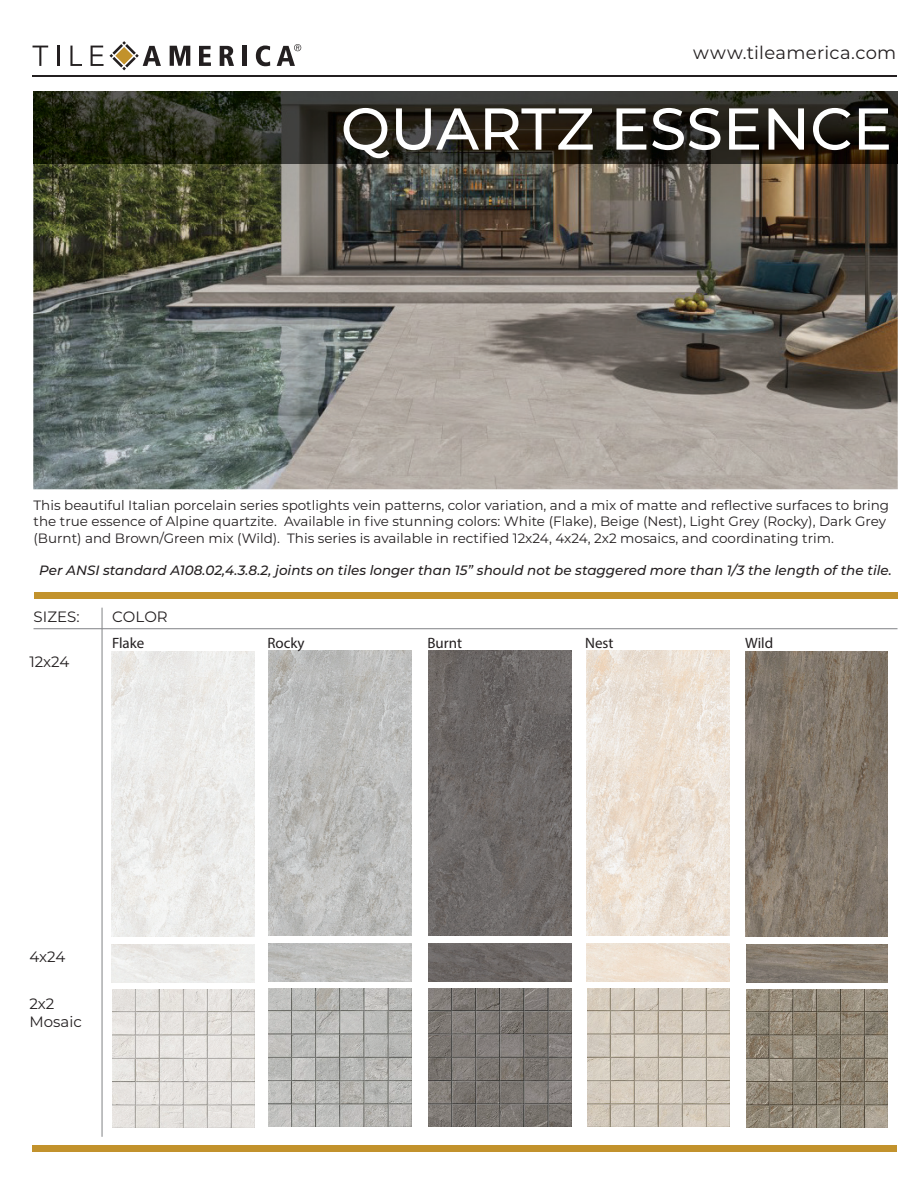
<style>
.page{position:relative;width:918px;height:1188px;background:#fff}
.page>*{position:absolute;margin:0;border:0;box-sizing:border-box;transform-origin:0 0}
.t1{font:500 58.95px "Montserrat";color:#fff}
.t2{font:18px "Montserrat";letter-spacing:.015em;color:#231f20}
.t3{font:15px/18px "Montserrat";color:#231f20}
.t4{font:15px "Myriad Pro";color:#231f20}
.t5{font:13.5px/16.2px "Montserrat";color:#231f20}
.t6{font:italic 500 13.5px "Montserrat";color:#231f20}
</style>
<div class="page">
<img style="left:33px;top:92px;width:865px;height:397px">
<hr style="left:33px;top:76px;width:864px;height:1px;background:#231f20">
<div style="left:34px;top:592px;width:864px;height:7px;background:#c2922c"></div>
<div style="left:33px;top:1146px;width:864px;height:6px;background:#c2922c"></div>
<hr style="left:34px;top:628px;width:864px;height:1px;background:#808285">
<hr style="left:102px;top:608px;width:1px;height:529px;background:#808285">
<hr style="left:898px;top:92px;width:1px;height:72px;background:#636366">
<img style="left:34px;top:92px;width:864px;height:72px">
<svg style="left:33px;top:46px;width:15px;height:20px"></svg>
<hr style="left:57px;top:46px;width:2px;height:20px;background:#231f20">
<svg style="left:70px;top:46px;width:12px;height:20px"></svg>
<svg style="left:199px;top:46px;width:12px;height:20px"></svg>
<svg style="left:220px;top:46px;width:14px;height:20px"></svg>
<div style="left:242px;top:46px;width:5px;height:20px;background:#231f20"></div>
<svg style="left:256px;top:46px;width:14px;height:20px"></svg>
<svg style="left:277px;top:44px;width:24px;height:22px"></svg>
<svg style="left:91px;top:41px;width:70px;height:29px"></svg>
<svg style="left:170px;top:46px;width:20px;height:20px"></svg>
<img style="left:587px;top:651px;width:142px;height:285px">
<img style="left:112px;top:652px;width:142px;height:285px">
<img style="left:269px;top:651px;width:142px;height:285px">
<img style="left:429px;top:651px;width:142px;height:285px">
<img style="left:745px;top:652px;width:143px;height:285px">
<img style="left:587px;top:944px;width:142px;height:37px">
<img style="left:112px;top:945px;width:142px;height:37px">
<img style="left:269px;top:944px;width:142px;height:37px">
<img style="left:429px;top:944px;width:142px;height:37px">
<img style="left:746px;top:945px;width:142px;height:37px">
<img style="left:587px;top:989px;width:143px;height:137px">
<img style="left:112px;top:990px;width:143px;height:137px">
<img style="left:269px;top:989px;width:142px;height:137px">
<img style="left:429px;top:989px;width:142px;height:137px">
<img style="left:746px;top:990px;width:142px;height:137px">
<h2 class="t2" style="left:693px;top:40px;width:205px">www.tileamerica.com</h2>
<h1 class="t1" style="left:341px;top:88px;width:553px">QUARTZ ESSENCE</h1>
<p class="t5" style="left:34px;top:497px;width:857px">This beautiful Italian porcelain series spotlights vein patterns, color variation, and a mix of matte and reflective surfaces to bring the true essence of Alpine quartzite. Available in five stunning colors: White (Flake), Beige (Nest), Light Grey (Rocky), Dark Grey (Burnt) and Brown/Green mix (Wild). This series is available in rectified 12x24, 4x24, 2x2 mosaics, and coordinating trim.</p>
<p class="t6" style="left:39px;top:561px;width:854px">Per ANSI standard A108.02,4.3.8.2, joints on tiles longer than 15” should not be staggered more than 1/3 the length of the tile.</p>
<p class="t3" style="left:34px;top:607px;width:48px">SIZES:</p>
<p class="t3" style="left:112px;top:607px;width:57px">COLOR</p>
<p class="t3" style="left:29px;top:652px;width:41px">12x24</p>
<p class="t4" style="left:112px;top:634px;width:34px">Flake</p>
<p class="t4" style="left:267px;top:634px;width:39px">Rocky</p>
<p class="t4" style="left:427px;top:634px;width:36px">Burnt</p>
<p class="t4" style="left:585px;top:634px;width:30px">Nest</p>
<p class="t4" style="left:745px;top:634px;width:29px">Wild</p>
<p class="t3" style="left:29px;top:947px;width:37px">4x24</p>
<p class="t3" style="left:29px;top:994px;width:54px">2x2<br>Mosaic</p>
</div>
